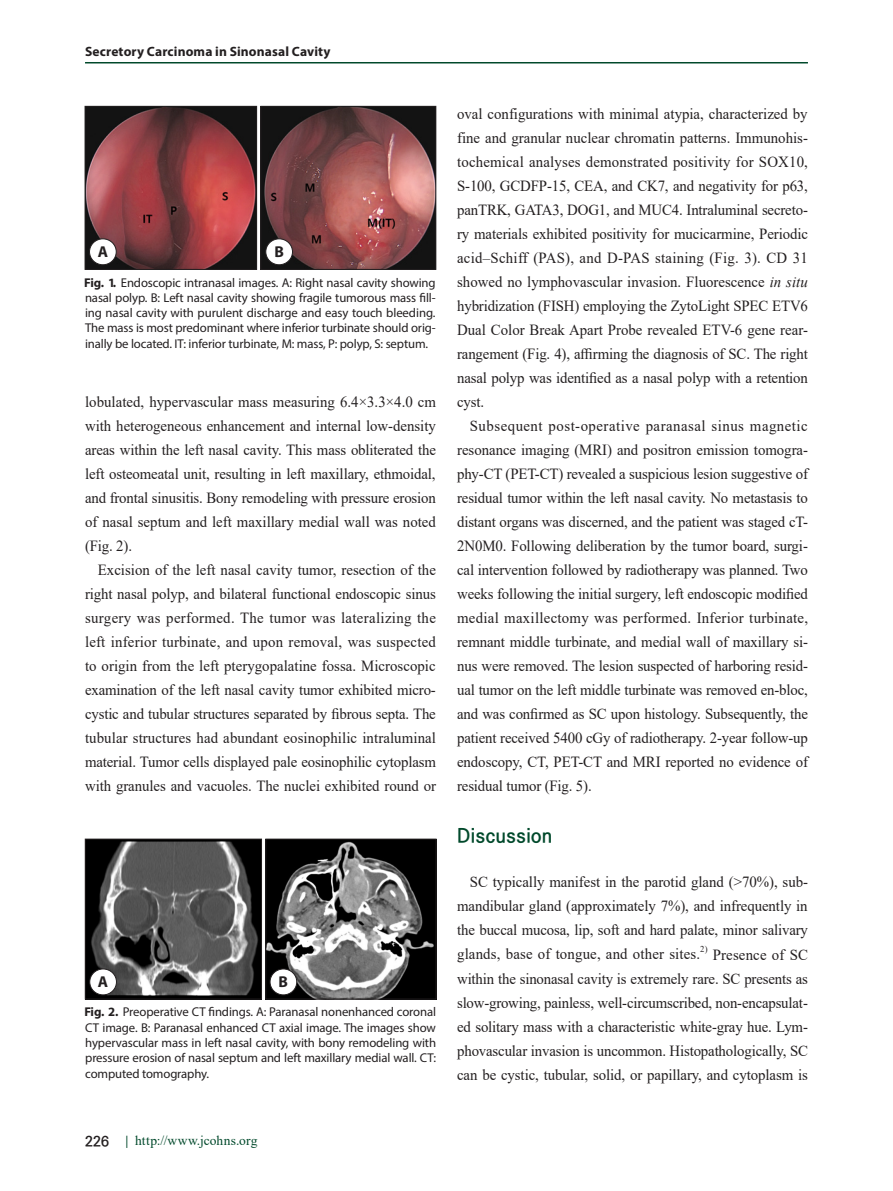
<style>
.page{position:relative;width:893px;height:1191px;background:#fff}
.page>*{position:absolute;margin:0;border:0;box-sizing:border-box;transform-origin:0 0}
.t1{font:700 19.5px "Ko Pub World Dotum";letter-spacing:.025em;color:#01492b;scale:.96 1}
.t2{font:700 15.75px "Myriad Pro";color:#231f20}
.t3{font:15.45px/24px "Times New Roman";letter-spacing:-.005em;color:#231f20;text-align:justify;scale:.96 1}
.t4{font:700 13.5px "Myriad Pro";letter-spacing:.01em;color:#231f20}
.t5{font:13.5px "Times New Roman";letter-spacing:.015em;color:#01492b}
.t6{font:12.75px/15.3px "Myriad Pro";letter-spacing:-.01em;color:#231f20;text-align:justify}
.t7{font:9px "Times New Roman";color:#231f20;scale:.96 1}
.s1{font-weight:700}
.s2{font-family:"Ko Pub World Dotum";font-weight:700;font-size:14.25px;color:#231f20}
.s3{font-style:italic}
</style>
<div class="page">
<hr style="left:85px;top:62px;width:723px;height:1px;background:#01492b">
<img style="left:87px;top:108px;width:168px;height:160px">
<div style="left:85px;top:106px;width:172px;height:164px;border:1px solid #231f20"></div>
<img style="left:263px;top:108px;width:171px;height:160px">
<div style="left:261px;top:106px;width:175px;height:164px;border:1px solid #231f20"></div>
<div style="left:266px;top:239px;width:26px;height:26px;background:#fff;border-radius:50%"></div>
<div style="left:266px;top:239px;width:27px;height:26px;border:1px solid #231f20;border-radius:50%"></div>
<div style="left:90px;top:239px;width:26px;height:26px;background:#fff;border-radius:50%"></div>
<div style="left:89px;top:239px;width:27px;height:26px;border:1px solid #231f20;border-radius:50%"></div>
<img style="left:87px;top:841px;width:173px;height:156px">
<div style="left:85px;top:839px;width:177px;height:160px;border:1px solid #231f20"></div>
<img style="left:268px;top:841px;width:166px;height:156px">
<div style="left:266px;top:839px;width:170px;height:160px;border:1px solid #231f20"></div>
<div style="left:270px;top:969px;width:27px;height:26px;background:#fff;border-radius:50%"></div>
<div style="left:270px;top:968px;width:27px;height:27px;border:1px solid #231f20;border-radius:50%"></div>
<div style="left:90px;top:969px;width:26px;height:26px;background:#fff;border-radius:50%"></div>
<div style="left:90px;top:968px;width:27px;height:27px;border:1px solid #231f20;border-radius:50%"></div>
<p class="t4" style="left:85px;top:42px;width:247px">Secretory Carcinoma in Sinonasal Cavity</p>
<p class="t2" style="left:98px;top:241px;width:12px">A</p>
<p class="t2" style="left:274px;top:241px;width:11px">B</p>
<p class="t6" style="left:84px;top:274px;width:353px"><span class="s1">Fig. 1.</span> Endoscopic intranasal images. A: Right nasal cavity showing nasal polyp. B: Left nasal cavity showing fragile tumorous mass fill&shy;ing nasal cavity with purulent discharge and easy touch bleeding.<br>The mass is most predominant where inferior turbinate should orig&shy;inally be located. IT: inferior turbinate, M: mass, P: polyp, S: septum.</p>
<p class="t3" style="left:85px;top:389px;width:367px">lobulated, hypervascular mass measuring 6.4×3.3×4.0 cm with heterogeneous enhancement and internal low-density areas within the left nasal cavity. This mass obliterated the left osteomeatal unit, resulting in left maxillary, ethmoidal, and frontal sinusitis. Bony remodeling with pressure erosion of nasal septum and left maxillary medial wall was noted (Fig. 2).</p>
<p class="t3" style="left:85px;top:557px;width:367px;text-indent:13px">Excision of the left nasal cavity tumor, resection of the right nasal polyp, and bilateral functional endoscopic sinus surgery was performed. The tumor was lateralizing the left inferior turbinate, and upon removal, was suspected to origin from the left pterygopalatine fossa. Microscopic examination of the left nasal cavity tumor exhibited micro&shy;cystic and tubular structures separated by fibrous septa. The tubular structures had abundant eosinophilic intraluminal material. Tumor cells displayed pale eosinophilic cytoplasm with granules and vacuoles. The nuclei exhibited round or</p>
<p class="t2" style="left:98px;top:971px;width:12px">A</p>
<p class="t2" style="left:279px;top:971px;width:11px">B</p>
<p class="t6" style="left:84px;top:1004px;width:353px"><span class="s1">Fig. 2.</span> Preoperative CT findings. A: Paranasal nonenhanced coronal CT image. B: Paranasal enhanced CT axial image. The images show hypervascular mass in left nasal cavity, with bony remodeling with pressure erosion of nasal septum and left maxillary medial wall. CT: computed tomography.</p>
<p class="t5" style="left:85px;top:1130px;width:174px"><span class="s2">226</span> <span class="s1">|</span> http://www.jcohns.org</p>
<p class="t3" style="left:457px;top:101px;width:367px">oval configurations with minimal atypia, characterized by fine and granular nuclear chromatin patterns. Immunohis&shy;tochemical analyses demonstrated positivity for SOX10, S-100, GCDFP-15, CEA, and CK7, and negativity for p63, panTRK, GATA3, DOG1, and MUC4. Intraluminal secreto&shy;ry materials exhibited positivity for mucicarmine, Periodic acid–Schiff (PAS), and D-PAS staining (Fig. 3). CD 31 showed no lymphovascular invasion. Fluorescence <span class="s3">in situ </span>hybridization (FISH) employing the ZytoLight SPEC ETV6<br>Dual Color Break Apart Probe revealed ETV-6 gene rear&shy;rangement (Fig. 4), affirming the diagnosis of SC. The right nasal polyp was identified as a nasal polyp with a retention cyst.</p>
<p class="t3" style="left:457px;top:413px;width:367px;text-indent:13px">Subsequent post-operative paranasal sinus magnetic resonance imaging (MRI) and positron emission tomogra&shy;phy-CT (PET-CT) revealed a suspicious lesion suggestive of residual tumor within the left nasal cavity. No metastasis to distant organs was discerned, and the patient was staged cT-2N0M0. Following deliberation by the tumor board, surgi&shy;cal intervention followed by radiotherapy was planned. Two weeks following the initial surgery, left endoscopic modified medial maxillectomy was performed. Inferior turbinate, remnant middle turbinate, and medial wall of maxillary si&shy;nus were removed. The lesion suspected of harboring resid&shy;ual tumor on the left middle turbinate was removed en-bloc, and was confirmed as SC upon histology. Subsequently, the patient received 5400 cGy of radiotherapy. 2-year follow-up endoscopy, CT, PET-CT and MRI reported no evidence of residual tumor (Fig. 5).</p>
<p class="t1" style="left:457px;top:822px;width:101px">Discussion</p>
<p class="t3" style="left:457px;top:869px;width:367px;text-indent:13px">SC typically manifest in the parotid gland (&gt;70%), sub&shy;mandibular gland (approximately 7%), and infrequently in the buccal mucosa, lip, soft and hard palate, minor salivary glands, base of tongue, and other sites.</p>
<p class="t7" style="left:700px;top:943px;width:9px">2)</p>
<p class="t3" style="left:457px;top:941px;width:367px;text-indent:256px">Presence of SC within the sinonasal cavity is extremely rare. SC presents as slow-growing, painless, well-circumscribed, non-encapsulat&shy;ed solitary mass with a characteristic white-gray hue. Lym&shy;phovascular invasion is uncommon. Histopathologically, SC can be cystic, tubular, solid, or papillary, and cytoplasm is</p>
</div>
